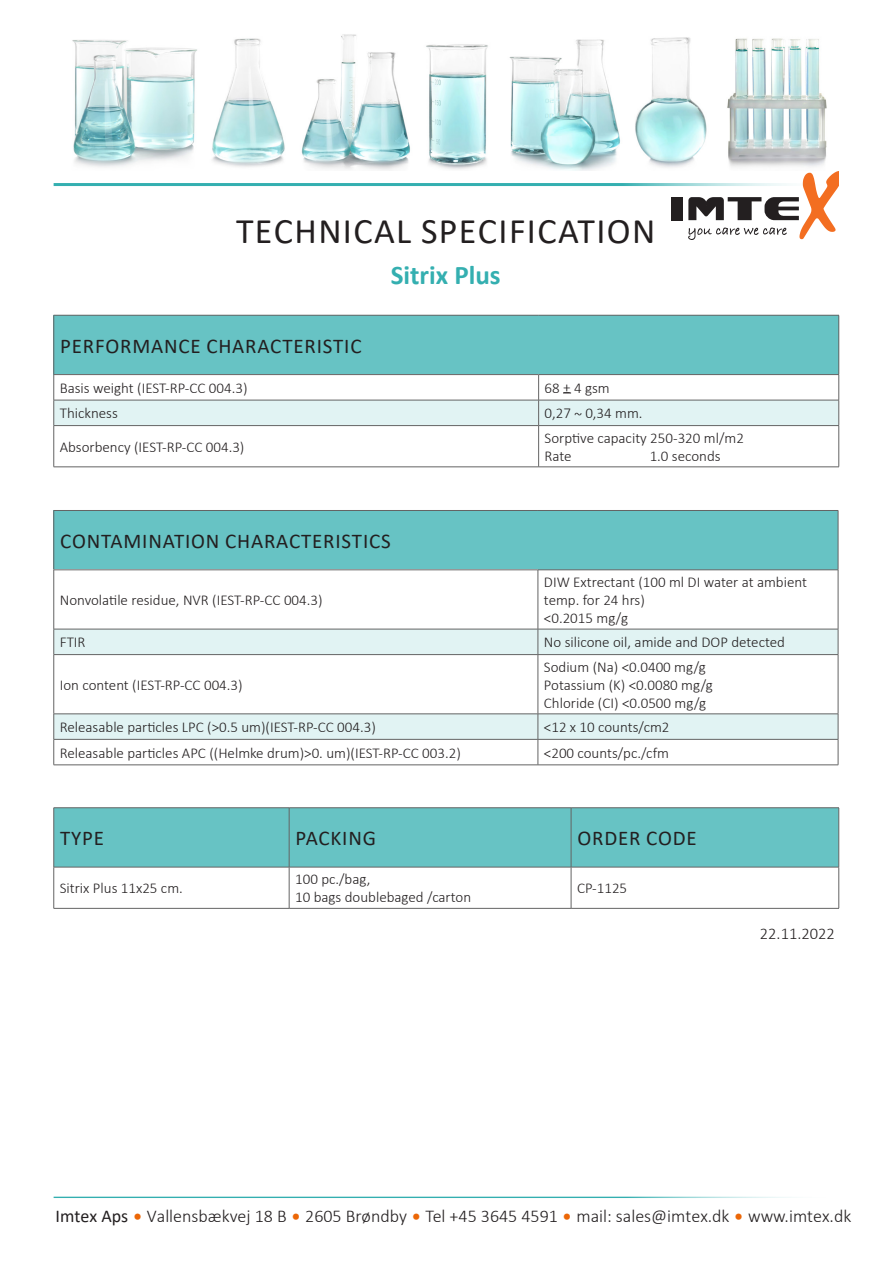
<style>
.page{position:relative;width:893px;height:1263px;background:#fff}
.page>*{position:absolute;margin:0;border:0;box-sizing:border-box;transform-origin:0 0}
.t1{font:36px "Calibri";letter-spacing:.04em;color:#231f20}
.t2{font:700 27px "Calibri";color:#34afb0}
.t3{font:21px "Calibri";letter-spacing:.04em;color:#231f20}
.t4{font:300 18px "Calibri";color:#231f20}
.t5{font:300 16.5px "Calibri";color:#231f20}
.t6{font:300 15px/18px "Calibri";color:#231f20}
.s1{font-weight:400}
.s2{font-family:"Aquawax";font-weight:500;color:#ec6707}
</style>
<div class="page">
<hr style="left:54px;top:1196px;width:785px;height:2px;background:#34afb0">
<div style="left:54px;top:315px;width:785px;height:60px;background:#67c3c4"></div>
<svg style="left:55px;top:426px;width:783px;height:41px"></svg>
<hr style="left:54px;top:426px;width:1px;height:41px;background:#646464">
<hr style="left:538px;top:426px;width:1px;height:41px;background:#646464">
<hr style="left:838px;top:426px;width:1px;height:41px;background:#646464">
<hr style="left:54px;top:467px;width:485px;height:1px;background:#646464">
<hr style="left:539px;top:467px;width:300px;height:1px;background:#646464">
<hr style="left:54px;top:315px;width:485px;height:1px;background:#646464">
<hr style="left:54px;top:315px;width:1px;height:59px;background:#646464">
<hr style="left:539px;top:315px;width:300px;height:1px;background:#646464">
<hr style="left:838px;top:315px;width:1px;height:59px;background:#646464">
<hr style="left:54px;top:374px;width:485px;height:1px;background:#646464">
<hr style="left:539px;top:374px;width:300px;height:1px;background:#646464">
<div style="left:672px;top:197px;width:11px;height:23px;background:#231f20"></div>
<svg style="left:688px;top:171px;width:151px;height:69px"></svg>
<hr style="left:54px;top:183px;width:781px;height:3px;background:#34afb0">
<img style="left:72px;top:34px;width:755px;height:137px">
<svg style="left:54px;top:375px;width:785px;height:51px"></svg>
<div style="left:54px;top:510px;width:784px;height:60px;background:#67c3c4"></div>
<svg style="left:55px;top:571px;width:783px;height:194px"></svg>
<svg style="left:55px;top:630px;width:783px;height:109px"></svg>
<hr style="left:54px;top:570px;width:1px;height:59px;background:#646464">
<hr style="left:538px;top:570px;width:1px;height:59px;background:#646464">
<hr style="left:838px;top:570px;width:1px;height:59px;background:#646464">
<hr style="left:54px;top:629px;width:484px;height:1px;background:#646464">
<svg style="left:54px;top:629px;width:1px;height:25px"></svg>
<hr style="left:538px;top:629px;width:300px;height:1px;background:#646464">
<svg style="left:538px;top:629px;width:1px;height:25px"></svg>
<svg style="left:838px;top:629px;width:1px;height:25px"></svg>
<hr style="left:54px;top:654px;width:484px;height:1px;background:#646464">
<hr style="left:54px;top:655px;width:1px;height:59px;background:#646464">
<hr style="left:538px;top:654px;width:300px;height:1px;background:#646464">
<hr style="left:538px;top:655px;width:1px;height:59px;background:#646464">
<hr style="left:838px;top:655px;width:1px;height:59px;background:#646464">
<hr style="left:54px;top:714px;width:484px;height:1px;background:#646464">
<hr style="left:538px;top:714px;width:300px;height:1px;background:#646464">
<hr style="left:54px;top:739px;width:484px;height:1px;background:#646464">
<svg style="left:54px;top:714px;width:1px;height:51px"></svg>
<hr style="left:538px;top:739px;width:300px;height:1px;background:#646464">
<svg style="left:538px;top:714px;width:1px;height:51px"></svg>
<svg style="left:838px;top:714px;width:1px;height:51px"></svg>
<hr style="left:54px;top:765px;width:484px;height:1px;background:#646464">
<hr style="left:538px;top:765px;width:300px;height:1px;background:#646464">
<hr style="left:54px;top:510px;width:484px;height:1px;background:#646464">
<hr style="left:54px;top:511px;width:1px;height:59px;background:#646464">
<hr style="left:538px;top:510px;width:300px;height:1px;background:#646464">
<hr style="left:838px;top:511px;width:1px;height:59px;background:#646464">
<hr style="left:54px;top:570px;width:484px;height:1px;background:#646464">
<hr style="left:538px;top:570px;width:300px;height:1px;background:#646464">
<div style="left:55px;top:808px;width:783px;height:59px;background:#67c3c4"></div>
<svg style="left:55px;top:868px;width:516px;height:40px"></svg>
<hr style="left:54px;top:867px;width:1px;height:41px;background:#646464">
<hr style="left:289px;top:867px;width:1px;height:41px;background:#646464">
<hr style="left:571px;top:867px;width:1px;height:41px;background:#646464">
<hr style="left:838px;top:867px;width:1px;height:41px;background:#646464">
<hr style="left:54px;top:908px;width:235px;height:1px;background:#646464">
<hr style="left:289px;top:908px;width:282px;height:1px;background:#646464">
<hr style="left:571px;top:908px;width:268px;height:1px;background:#646464">
<hr style="left:54px;top:807px;width:235px;height:1px;background:#646464">
<hr style="left:54px;top:808px;width:1px;height:59px;background:#646464">
<hr style="left:289px;top:807px;width:282px;height:1px;background:#646464">
<hr style="left:289px;top:808px;width:1px;height:59px;background:#646464">
<hr style="left:571px;top:807px;width:268px;height:1px;background:#646464">
<hr style="left:571px;top:808px;width:1px;height:59px;background:#646464">
<hr style="left:838px;top:808px;width:1px;height:59px;background:#646464">
<hr style="left:54px;top:867px;width:235px;height:1px;background:#646464">
<hr style="left:289px;top:867px;width:282px;height:1px;background:#646464">
<hr style="left:571px;top:867px;width:268px;height:1px;background:#646464">
<p class="t1" style="left:236px;top:206px;width:421px">TECHNICAL SPECIFICATION</p>
<p class="t2" style="left:391px;top:256px;width:111px">Sitrix Plus</p>
<p class="t3" style="left:60px;top:331px;width:303px">PERFORMANCE CHARACTERISTIC</p>
<p class="t6" style="left:60px;top:379px;width:189px">Basis weight (IEST-RP-CC 004.3)</p>
<p class="t6" style="left:545px;top:379px;width:67px">68 ± 4 gsm</p>
<p class="t6" style="left:60px;top:404px;width:60px">Thickness</p>
<p class="t6" style="left:545px;top:404px;width:99px">0,27 ~ 0,34 mm.</p>
<p class="t6" style="left:60px;top:438px;width:186px">Absorbency (IEST-RP-CC 004.3)</p>
<p class="t6" style="left:545px;top:429px;width:201px">Sorptive capacity 250-320 ml/m2</p>
<p class="t6" style="left:545px;top:447px;width:29px">Rate</p>
<p class="t6" style="left:650px;top:447px;width:72px">1.0 seconds</p>
<p class="t3" style="left:60px;top:526px;width:332px">CONTAMINATION CHARACTERISTICS</p>
<p class="t6" style="left:60px;top:591px;width:264px">Nonvolatile residue, NVR (IEST-RP-CC 004.3)</p>
<p class="t6" style="left:544px;top:573px;width:265px">DIW Extrectant (100 ml DI water at ambient temp. for 24 hrs)</p>
<p class="t6" style="left:544px;top:609px;width:86px">&lt;0.2015 mg/g</p>
<p class="t6" style="left:60px;top:633px;width:27px">FTIR</p>
<p class="t6" style="left:544px;top:633px;width:243px">No silicone oil, amide and DOP detected</p>
<p class="t6" style="left:60px;top:676px;width:184px">Ion content (IEST-RP-CC 004.3)</p>
<p class="t6" style="left:544px;top:658px;width:164px">Sodium (Na) &lt;0.0400 mg/g</p>
<p class="t6" style="left:544px;top:676px;width:171px">Potassium (K) &lt;0.0080 mg/g</p>
<p class="t6" style="left:544px;top:694px;width:164px">Chloride (CI) &lt;0.0500 mg/g</p>
<p class="t6" style="left:60px;top:718px;width:318px">Releasable particles LPC (&gt;0.5 um)(IEST-RP-CC 004.3)</p>
<p class="t6" style="left:544px;top:718px;width:127px">&lt;12 x 10 counts/cm2</p>
<p class="t6" style="left:60px;top:744px;width:403px">Releasable particles APC ((Helmke drum)&gt;0. um)(IEST-RP-CC 003.2)</p>
<p class="t6" style="left:544px;top:744px;width:127px">&lt;200 counts/pc./cfm</p>
<p class="t3" style="left:60px;top:824px;width:46px">TYPE</p>
<p class="t3" style="left:296px;top:824px;width:82px">PACKING</p>
<p class="t3" style="left:577px;top:824px;width:121px">ORDER CODE</p>
<p class="t6" style="left:60px;top:879px;width:125px">Sitrix Plus 11x25 cm.</p>
<p class="t6" style="left:295px;top:870px;width:77px">100 pc./bag,</p>
<p class="t6" style="left:295px;top:888px;width:178px">10 bags doublebaged /carton</p>
<p class="t6" style="left:577px;top:879px;width:52px">CP-1125</p>
<p class="t5" style="left:760px;top:924px;width:76px">22.11.2022</p>
<p class="t4" style="left:56px;top:1205px;width:797px"><span class="s1">Imtex Aps</span> <span class="s2">•</span> Vallensbækvej 18 B <span class="s2">•</span> 2605 Brøndby <span class="s2">•</span> Tel +45 3645 4591 <span class="s2">•</span> mail: sales@imtex.dk <span class="s2">•</span> www.imtex.dk</p>
</div>
